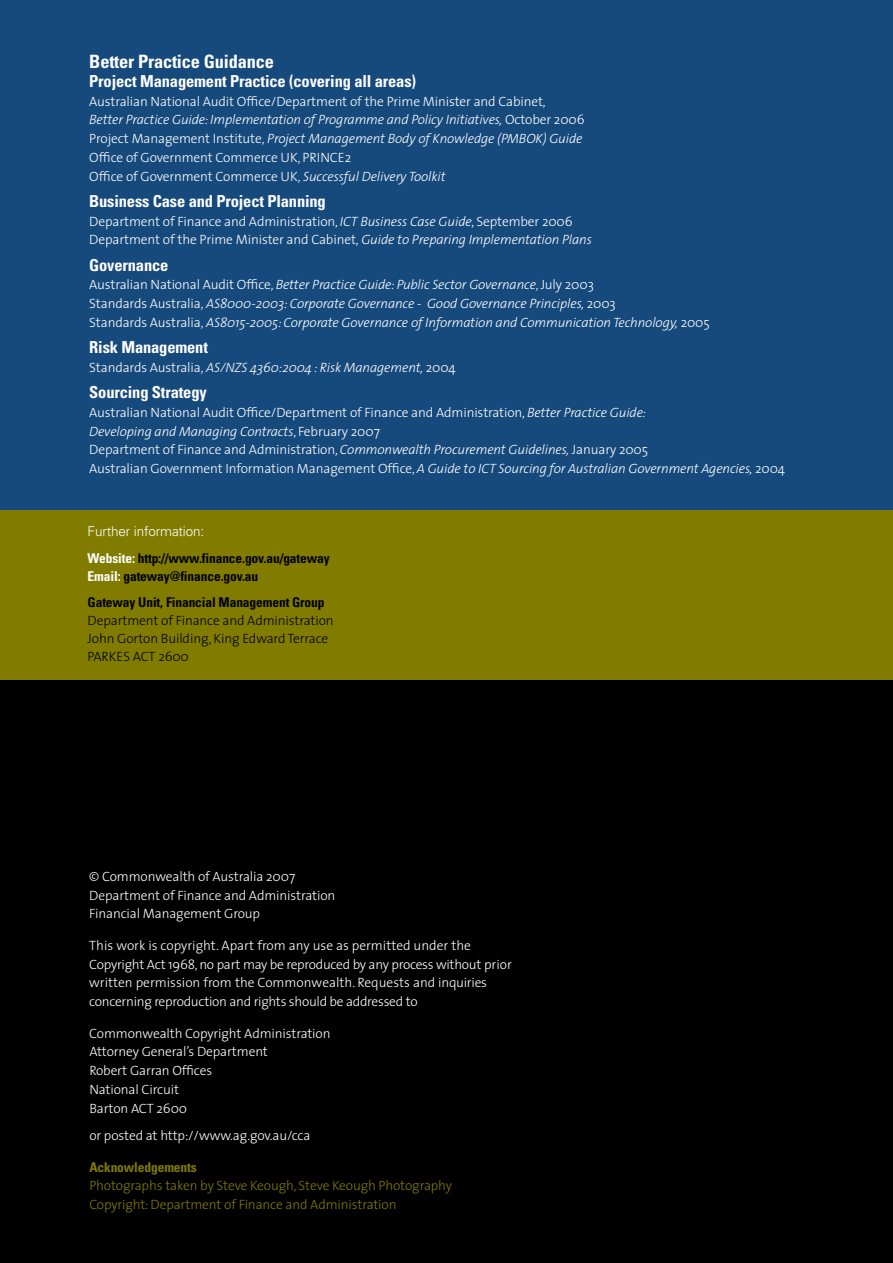
<style>
.page{position:relative;width:893px;height:1263px;background:#174a7c}
.page>*{position:absolute;margin:0;border:0;box-sizing:border-box;transform-origin:0 0}
.t1{font:700 condensed 18.3px "Univers";letter-spacing:-.01em;color:#fff}
.t2{font:700 condensed 16.5px "Univers";letter-spacing:-.01em;color:#fff}
.t3{font:300 13.5px/18.8px "The Sans";letter-spacing:-.01em;color:#fff}
.t4{font:italic 300 13.5px/18.8px "The Sans";letter-spacing:-.01em;color:#fff}
.t5{font:700 condensed 13.5px/26.5px "Univers";letter-spacing:-.01em;color:#000}
.t6{font:300 13.5px/18.8px "The Sans";letter-spacing:-.01em;color:#817c00}
.t7{font:300 13.5px/18px "The Sans";letter-spacing:-.01em;color:#000}
.t8{font:700 condensed 13.5px "Univers";letter-spacing:-.01em;color:#817c00}
.s1{font-style:italic}
.s2{font-style:normal}
.s3{font-weight:300;font-stretch:normal;color:#fff}
.s4{color:#fff}
</style>
<div class="page">
<div style="left:0;top:510px;width:893px;height:170px;background:#817c00"></div>
<div style="left:0;top:680px;width:893px;height:583px;background:#000"></div>
<h1 class="t1" style="left:89px;top:50px;width:186px">Better Practice Guidance</h1>
<p class="t2" style="left:89px;top:71px;width:328px">Project Management Practice (covering all areas)</p>
<p class="t3" style="left:89px;top:91px;width:497px">Australian National Audit Office/Department of the Prime Minister and Cabinet,<br><span class="s1">Better Practice Guide: Implementation of Programme and Policy Initiatives,</span> October 2006<br>Project Management Institute, <span class="s1">Project Management Body of Knowledge (PMBOK) Guide </span>Office of Government Commerce UK, PRINCE2<br>Office of Government Commerce UK, <span class="s1">Successful Delivery Toolkit</span></p>
<p class="t2" style="left:89px;top:191px;width:238px">Business Case and Project Planning</p>
<p class="t3" style="left:89px;top:211px;width:504px">Department of Finance and Administration, <span class="s1">ICT Business Case Guide</span>, September 2006<br>Department of the Prime Minister and Cabinet, <span class="s1">Guide to Preparing Implementation Plans</span></p>
<p class="t2" style="left:89px;top:255px;width:81px">Governance</p>
<p class="t4" style="left:89px;top:275px;width:622px"><span class="s2">Australian National Audit Office,</span> Better Practice Guide: Public Sector Governance<span class="s2">, July 2003<br>Standards Australia,</span> AS8000-2003: Corporate Governance - Good Governance Principles, <span class="s2">2003<br>Standards Australia,</span> AS8015-2005: Corporate Governance of Information and Communication Technology, <span class="s2">2005</span></p>
<p class="t2" style="left:89px;top:337px;width:120px">Risk Management</p>
<p class="t4" style="left:89px;top:357px;width:368px"><span class="s2">Standards Australia,</span> AS/NZS 4360:2004 : Risk Management, <span class="s2">2004</span></p>
<p class="t2" style="left:89px;top:382px;width:119px">Sourcing Strategy</p>
<p class="t3" style="left:89px;top:402px;width:697px">Australian National Audit Office/Department of Finance and Administration, <span class="s1">Better Practice Guide:<br>Developing and Managing Contracts</span>, February 2007<br>Department of Finance and Administration, <span class="s1">Commonwealth Procurement Guidelines,</span> January 2005<br>Australian Government Information Management Office, <span class="s1">A Guide to ICT Sourcing for Australian Government Agencies,</span> 2004</p>
<p class="t5" style="left:88px;top:518px;width:244px"><span class="s3">Further information:<br></span><span class="s4">Website:</span> http://www.finance.gov.au/gateway</p>
<p class="t5" style="left:88px;top:562px;width:238px"><span class="s4">Email:</span> gateway@finance.gov.au<br>Gateway Unit, Financial Management Group</p>
<p class="t7" style="left:88px;top:611px;width:247px">Department of Finance and Administration<br>John Gorton Building, King Edward Terrace<br>PARKES ACT 2600</p>
<p class="t3" style="left:89px;top:866px;width:247px">© Commonwealth of Australia 2007<br>Department of Finance and Administration<br>Financial Management Group</p>
<p class="t3" style="left:89px;top:935px;width:424px">This work is copyright. Apart from any use as permitted under the Copyright Act 1968,no part may be reproduced by any process without prior written permission from the Commonwealth. Requests and inquiries concerning reproduction and rights should be addressed to</p>
<p class="t3" style="left:89px;top:1023px;width:243px">Commonwealth Copyright Administration<br>Attorney General’s Department<br>Robert Garran Offices<br>National Circuit<br>Barton ACT 2600</p>
<p class="t3" style="left:89px;top:1125px;width:223px">or posted at http://www.ag.gov.au/cca</p>
<p class="t8" style="left:89px;top:1158px;width:109px">Acknowledgements</p>
<p class="t6" style="left:89px;top:1176px;width:364px">Photographs taken by Steve Keough, Steve Keough Photography<br>Copyright: Department of Finance and Administration</p>
</div>
